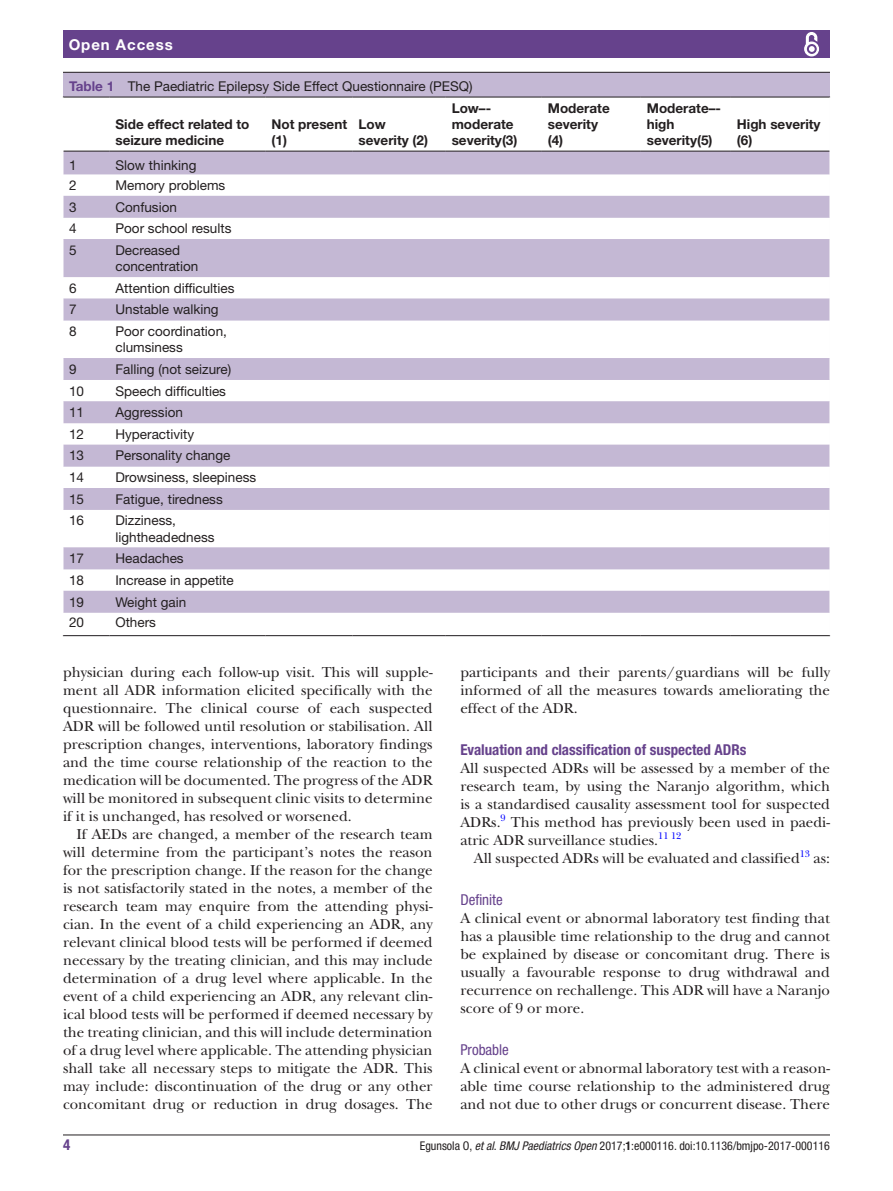
<style>
.page{position:relative;width:893px;height:1191px;background:#fff}
.page>*{position:absolute;margin:0;border:0;box-sizing:border-box;transform-origin:0 0}
.t1{font:15px/18px "New Baskerville";color:#231f20;text-align:justify}
.t2{font:700 condensed 15px "Helvetica Neue LT Std";color:#66428c}
.t3{font:condensed 15px "Helvetica Neue LT Std";color:#66428c}
.t4{font:700 15px "Helvetica Neue LT Std";letter-spacing:.065em;color:#fff}
.t5{font:13.5px/16.2px "Helvetica Neue LT Std";color:#231f20}
.t6{font:700 13.5px/16.2px "Helvetica Neue LT Std";color:#231f20}
.t7{font:condensed 12px "Helvetica Neue LT Std";color:#231f20}
.t8{font:9.9px "New Baskerville";color:#00f}
.s1{font-weight:700;color:#66428c}
.s2{font-style:italic}
.s3{font-weight:700}
</style>
<div class="page">
<hr style="left:63px;top:1134px;width:767px;height:1px;background:#231f20">
<div style="left:63px;top:31px;width:767px;height:27px;background:#66428c"></div>
<svg style="left:804px;top:32px;width:15px;height:25px"></svg>
<div style="left:63px;top:73px;width:767px;height:563px;background:#c4b8d4"></div>
<hr style="left:63px;top:72px;width:767px;height:1px;background:#231f20">
<div style="left:64px;top:98px;width:766px;height:537px;background:#fff"></div>
<svg style="left:64px;top:152px;width:766px;height:460px"></svg>
<hr style="left:63px;top:97px;width:47px;height:1px;background:#231f20">
<hr style="left:63px;top:151px;width:47px;height:1px;background:#231f20">
<hr style="left:110px;top:97px;width:156px;height:1px;background:#231f20">
<hr style="left:110px;top:151px;width:156px;height:1px;background:#231f20">
<hr style="left:266px;top:97px;width:87px;height:1px;background:#231f20">
<hr style="left:266px;top:151px;width:87px;height:1px;background:#231f20">
<hr style="left:353px;top:97px;width:93px;height:1px;background:#231f20">
<hr style="left:353px;top:151px;width:93px;height:1px;background:#231f20">
<hr style="left:446px;top:97px;width:96px;height:1px;background:#231f20">
<hr style="left:446px;top:151px;width:96px;height:1px;background:#231f20">
<hr style="left:542px;top:97px;width:99px;height:1px;background:#231f20">
<hr style="left:542px;top:151px;width:99px;height:1px;background:#231f20">
<hr style="left:641px;top:97px;width:90px;height:1px;background:#231f20">
<hr style="left:641px;top:151px;width:90px;height:1px;background:#231f20">
<hr style="left:731px;top:97px;width:99px;height:1px;background:#231f20">
<hr style="left:731px;top:151px;width:99px;height:1px;background:#231f20">
<hr style="left:63px;top:635px;width:47px;height:1px;background:#231f20">
<hr style="left:110px;top:635px;width:156px;height:1px;background:#231f20">
<hr style="left:266px;top:635px;width:87px;height:1px;background:#231f20">
<hr style="left:353px;top:635px;width:93px;height:1px;background:#231f20">
<hr style="left:446px;top:635px;width:96px;height:1px;background:#231f20">
<hr style="left:542px;top:635px;width:99px;height:1px;background:#231f20">
<hr style="left:641px;top:635px;width:90px;height:1px;background:#231f20">
<hr style="left:731px;top:635px;width:99px;height:1px;background:#231f20">
<hr style="left:63px;top:97px;width:1px;height:54px;background:#fff">
<svg style="left:63px;top:151px;width:1px;height:88px"></svg>
<hr style="left:63px;top:239px;width:1px;height:38px;background:#fff">
<svg style="left:63px;top:277px;width:1px;height:43px"></svg>
<hr style="left:63px;top:320px;width:1px;height:38px;background:#fff">
<svg style="left:63px;top:358px;width:1px;height:152px"></svg>
<hr style="left:63px;top:510px;width:1px;height:37px;background:#fff">
<svg style="left:63px;top:547px;width:1px;height:88px"></svg>
<p class="t4" style="left:69px;top:35px;width:106px">Open Access</p>
<p class="t5" style="left:69px;top:78px;width:405px"><span class="s1">Table 1</span> The Paediatric Epilepsy Side Effect Questionnaire (PESQ)</p>
<p class="t6" style="left:116px;top:116px;width:135px">Side effect related to seizure medicine</p>
<p class="t6" style="left:272px;top:116px;width:77px">Not present (1)</p>
<p class="t6" style="left:359px;top:116px;width:71px">Low severity (2)</p>
<p class="t6" style="left:452px;top:99px;width:67px">Low–- moderate severity(3)</p>
<p class="t6" style="left:548px;top:99px;width:63px">Moderate severity (4)</p>
<p class="t6" style="left:647px;top:99px;width:76px">Moderate–- high severity(5)</p>
<p class="t5" style="left:69px;top:157px;width:9px">1</p>
<p class="t5" style="left:115px;top:157px;width:82px">Slow thinking</p>
<p class="t5" style="left:69px;top:177px;width:9px">2</p>
<p class="t5" style="left:115px;top:177px;width:111px">Memory problems</p>
<p class="t5" style="left:69px;top:198px;width:9px">3</p>
<p class="t5" style="left:115px;top:198px;width:63px">Confusion</p>
<p class="t5" style="left:69px;top:220px;width:9px">4</p>
<p class="t5" style="left:115px;top:220px;width:118px">Poor school results</p>
<p class="t5" style="left:69px;top:242px;width:9px">5</p>
<p class="t5" style="left:115px;top:242px;width:85px">Decreased concentration</p>
<p class="t5" style="left:69px;top:280px;width:9px">6</p>
<p class="t5" style="left:115px;top:280px;width:121px">Attention difficulties</p>
<p class="t5" style="left:69px;top:301px;width:9px">7</p>
<p class="t5" style="left:115px;top:301px;width:105px">Unstable walking</p>
<p class="t5" style="left:69px;top:323px;width:9px">8</p>
<p class="t5" style="left:115px;top:323px;width:113px">Poor coordination, clumsiness</p>
<p class="t5" style="left:69px;top:361px;width:9px">9</p>
<p class="t5" style="left:115px;top:361px;width:117px">Falling (not seizure)</p>
<p class="t5" style="left:69px;top:382px;width:17px">10</p>
<p class="t5" style="left:115px;top:382px;width:112px">Speech difficulties</p>
<p class="t5" style="left:69px;top:404px;width:17px">11</p>
<p class="t5" style="left:115px;top:404px;width:69px">Aggression</p>
<p class="t5" style="left:69px;top:426px;width:17px">12</p>
<p class="t5" style="left:115px;top:426px;width:80px">Hyperactivity</p>
<p class="t5" style="left:69px;top:447px;width:17px">13</p>
<p class="t5" style="left:115px;top:447px;width:117px">Personality change</p>
<p class="t5" style="left:69px;top:469px;width:17px">14</p>
<p class="t5" style="left:115px;top:469px;width:142px">Drowsiness, sleepiness</p>
<p class="t5" style="left:69px;top:490px;width:17px">15</p>
<p class="t5" style="left:115px;top:490px;width:109px">Fatigue, tiredness</p>
<p class="t5" style="left:69px;top:512px;width:17px">16</p>
<p class="t5" style="left:115px;top:512px;width:101px">Dizziness, lightheadedness</p>
<p class="t5" style="left:69px;top:550px;width:17px">17</p>
<p class="t5" style="left:115px;top:550px;width:70px">Headaches</p>
<p class="t5" style="left:69px;top:572px;width:17px">18</p>
<p class="t5" style="left:115px;top:572px;width:120px">Increase in appetite</p>
<p class="t5" style="left:69px;top:593px;width:17px">19</p>
<p class="t5" style="left:115px;top:593px;width:72px">Weight gain</p>
<p class="t5" style="left:69px;top:613px;width:17px">20</p>
<p class="t5" style="left:115px;top:613px;width:42px">Others</p>
<p class="t6" style="left:737px;top:116px;width:85px">High severity (6)</p>
<p class="t1" style="left:63px;top:663px;width:371px">physician during each follow-up visit. This will supple&shy;ment all ADR information elicited specifically with the questionnaire. The clinical course of each suspected ADR will be followed until resolution or stabilisation. All prescription changes, interventions, laboratory findings and the time course relationship of the reaction to the medication will be documented. The progress of the ADR will be monitored in subsequent clinic visits to determine if it is unchanged, has resolved or worsened.</p>
<p class="t1" style="left:63px;top:825px;width:371px;text-indent:14px">If AEDs are changed, a member of the research team will determine from the participant’s notes the reason for the prescription change. If the reason for the change is not satisfactorily stated in the notes, a member of the research team may enquire from the attending physi&shy;cian. In the event of a child experiencing an ADR, any relevant clinical blood tests will be performed if deemed necessary by the treating clinician, and this may include determination of a drug level where applicable. In the event of a child experiencing an ADR, any relevant clin&shy;ical blood tests will be performed if deemed necessary by the treating clinician, and this will include determination of a drug level where applicable. The attending physician shall take all necessary steps to mitigate the ADR. This may include: discontinuation of the drug or any other concomitant drug or reduction in drug dosages. The</p>
<p class="t1" style="left:460px;top:663px;width:371px">participants and their parents/guardians will be fully informed of all the measures towards ameliorating the effect of the ADR.</p>
<p class="t2" style="left:460px;top:741px;width:288px">Evaluation and classification of suspected ADRs</p>
<p class="t1" style="left:460px;top:759px;width:371px">All suspected ADRs will be assessed by a member of the research team, by using the Naranjo algorithm, which is a standardised causality assessment tool for suspected ADRs.<sup>9</sup> This method has previously been used in paedi&shy;atric ADR surveillance studies.</p>
<p class="t8" style="left:658px;top:829px;width:25px">11 12</p>
<p class="t1" style="left:474px;top:849px;width:327px">All suspected ADRs will be evaluated and classified</p>
<p class="t8" style="left:800px;top:847px;width:12px">13</p>
<p class="t1" style="left:813px;top:849px;width:18px">as:</p>
<p class="t3" style="left:460px;top:891px;width:44px">Definite</p>
<p class="t1" style="left:460px;top:909px;width:371px">A clinical event or abnormal laboratory test finding that has a plausible time relationship to the drug and cannot be explained by disease or concomitant drug. There is usually a favourable response to drug withdrawal and recurrence on rechallenge. This ADR will have a Naranjo score of 9 or more.</p>
<p class="t3" style="left:460px;top:1041px;width:50px">Probable</p>
<p class="t1" style="left:460px;top:1059px;width:371px">A clinical event or abnormal laboratory test with a reason&shy;able time course relationship to the administered drug and not due to other drugs or concurrent disease. There</p>
<p class="t2" style="left:63px;top:1135px;width:9px">4</p>
<p class="t7" style="left:420px;top:1138px;width:412px">Egunsola O, <span class="s2">et al</span>. <span class="s2">BMJ Paediatrics Open</span> 2017;<span class="s3">1</span>:e000116. doi:10.1136/bmjpo-2017-000116</p>
</div>
